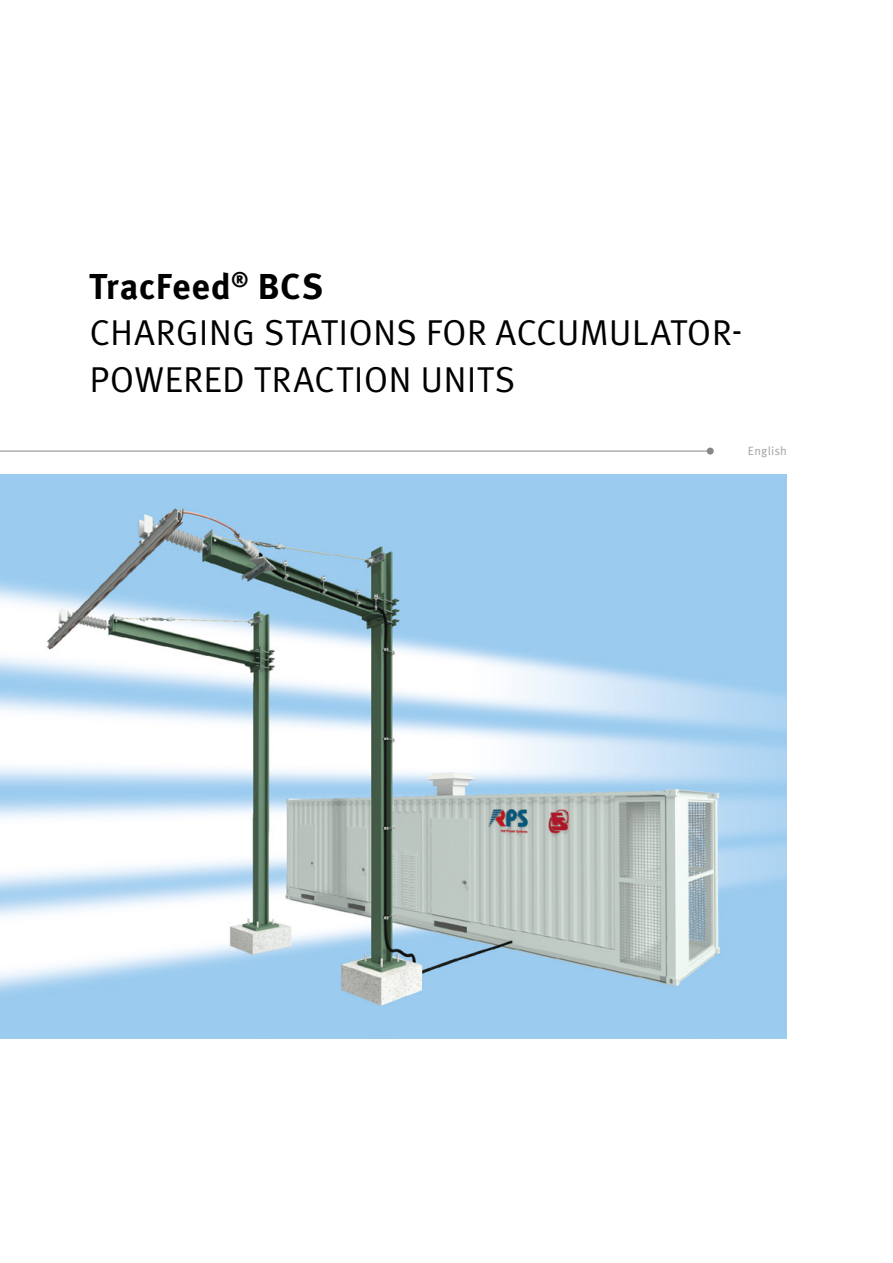
<style>
.page{position:relative;width:893px;height:1263px;background:#fff}
.page>*{position:absolute;margin:0;border:0;box-sizing:border-box;transform-origin:0 0}
.Head_Titel{font:36px/46.5px "Meta Pro";letter-spacing:.005em;color:#000}
.Head_Titel-2{font:700 36px "Meta Pro";letter-spacing:.01em;color:#000}
.t1{font:12px "Meta Pro";letter-spacing:.01em;color:#a1a1a1}
</style>
<div class="page">
<img style="left:0;top:474px;width:787px;height:565px">
<hr style="left:0;top:451px;width:710px;height:1px;background:#878787">
<div style="left:707px;top:448px;width:7px;height:7px;background:#878787;border-radius:50%"></div>
<p class="Head_Titel-2" style="left:89px;top:264px;width:235px">TracFeed<sup>®</sup> BCS</p>
<p class="Head_Titel" style="left:89px;top:311px;width:654px">CHARGING STATIONS FOR ACCUMULATOR-<br>POWERED TRACTION UNITS</p>
<p class="t1" style="left:748px;top:443px;width:41px">English</p>
</div>
